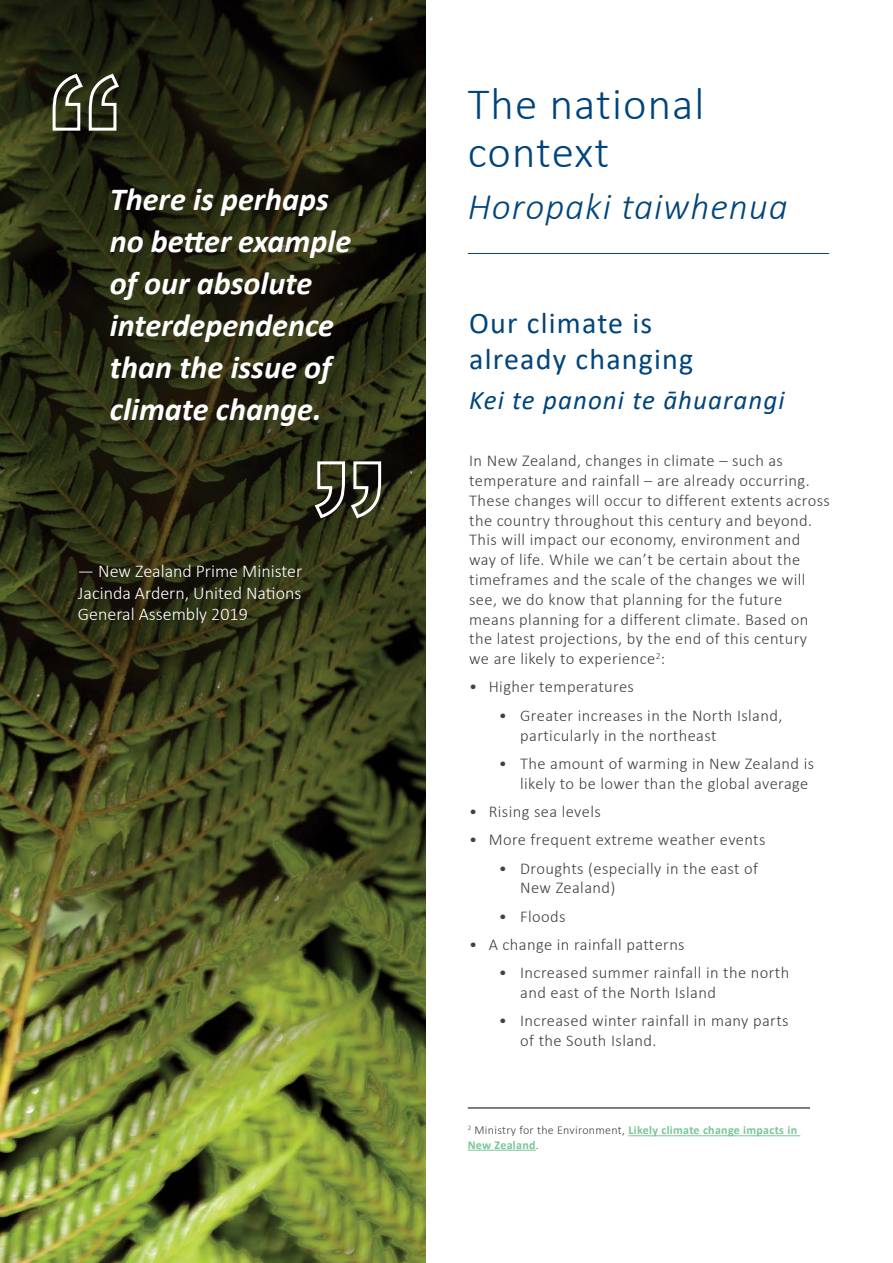
<style>
.page{position:relative;width:893px;height:1263px;background:#fff}
.page>*{position:absolute;margin:0;border:0;box-sizing:border-box;transform-origin:0 0}
.t1{font:300 45px/48px "Calibri";letter-spacing:.025em;color:#00447c}
.t2{font:italic 300 37.5px "Calibri";letter-spacing:.025em;color:#00447c}
.t3{font:italic 700 32.25px/42px "Calibri";color:#fff}
.t4{font:30px/36px "Calibri";letter-spacing:.04em;color:#00447c}
.t5{font:italic 27px "Calibri";letter-spacing:.04em;color:#00447c}
.t6{font:300 18px/21.6px "Calibri";color:#fff;text-align:justify}
.t7{font:300 16.5px/19.8px "Calibri";letter-spacing:.025em;color:#414042}
.t8{font:700 12px/14.4px "Calibri";letter-spacing:.025em;color:#78c696}
.s1{font-weight:300;color:#414042}
</style>
<div class="page">
<svg style="left:0;top:0;width:426px;height:1259px;background:#43491e"></svg>
<hr style="left:628px;top:1135px;width:172px;height:1px;background:#78c696">
<hr style="left:468px;top:1150px;width:68px;height:1px;background:#78c696">
<hr style="left:468px;top:1108px;width:342px;height:1px;background:#000">
<hr style="left:468px;top:253px;width:361px;height:1px;background:#00447c">
<svg style="left:313px;top:460px;width:70px;height:60px"></svg>
<svg style="left:51px;top:72px;width:70px;height:60px"></svg>
<h1 class="t1" style="left:468px;top:79px;width:238px">The national context</h1>
<h3 class="t3" style="left:110px;top:177px;width:221px">There is perhaps</h3>
<h2 class="t2" style="left:468px;top:183px;width:322px">Horopaki taiwhenua</h2>
<h3 class="t3" style="left:110px;top:219px;width:243px">no better example of our absolute interdependence than the issue of climate change.</h3>
<h3 class="t4" style="left:469px;top:304px;width:226px">Our climate is already changing</h3>
<h3 class="t5" style="left:469px;top:382px;width:317px">Kei te panoni te āhuarangi</h3>
<p class="t6" style="left:78px;top:560px;width:226px">— New Zealand Prime Minister Jacinda Ardern, United Nations General Assembly 2019</p>
<p class="t7" style="left:469px;top:451px;width:362px">In New Zealand, changes in climate – such as temperature and rainfall – are already occurring.<br>These changes will occur to different extents across the country throughout this century and beyond.<br>This will impact our economy, environment and way of life. While we can’t be certain about the timeframes and the scale of the changes we will see, we do know that planning for the future means planning for a different climate. Based on the latest projections, by the end of this century we are likely to experience<sup>2</sup>:</p>
<p class="t7" style="left:469px;top:677px;width:166px">• Higher temperatures</p>
<p class="t7" style="left:520px;top:705px;width:264px;text-indent:-21px">• Greater increases in the North Island, particularly in the northeast</p>
<p class="t7" style="left:520px;top:753px;width:295px;text-indent:-21px">• The amount of warming in New Zealand is likely to be lower than the global average</p>
<p class="t7" style="left:469px;top:801px;width:133px">• Rising sea levels</p>
<p class="t7" style="left:469px;top:830px;width:298px">• More frequent extreme weather events</p>
<p class="t7" style="left:520px;top:858px;width:239px;text-indent:-21px">• Droughts (especially in the east of<br>New Zealand)</p>
<p class="t7" style="left:499px;top:906px;width:68px">• Floods</p>
<p class="t7" style="left:469px;top:934px;width:217px">• A change in rainfall patterns</p>
<p class="t7" style="left:520px;top:963px;width:271px;text-indent:-21px">• Increased summer rainfall in the north and east of the North Island</p>
<p class="t7" style="left:520px;top:1011px;width:270px;text-indent:-21px">• Increased winter rainfall in many parts of the South Island.</p>
<p class="t8" style="left:468px;top:1123px;width:331px"><sup>2</sup> <span class="s1">Ministry for the Environment,</span> Likely climate change impacts in<br>New Zealand<span class="s1">.</span></p>
</div>
